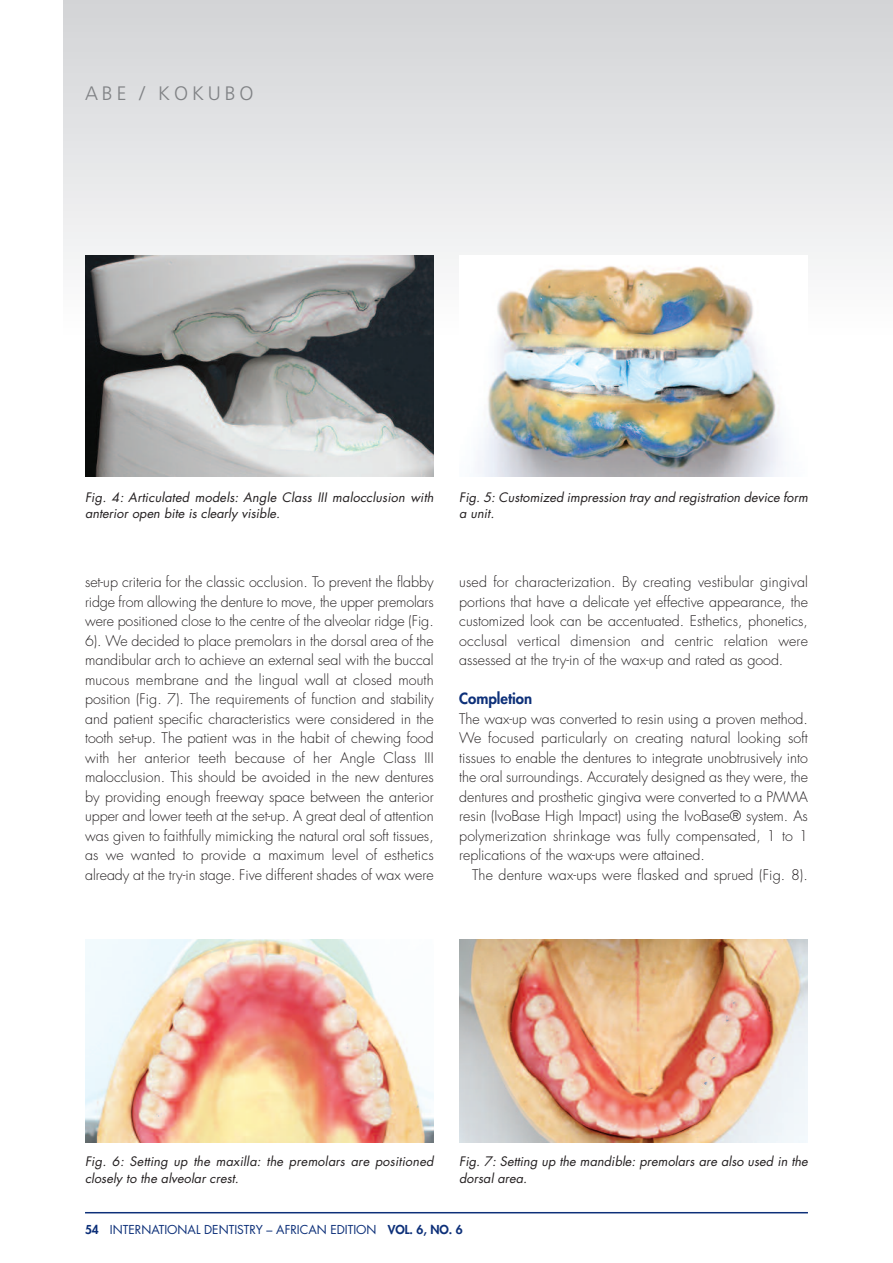
<style>
.page{position:relative;width:893px;height:1263px;background:#fff}
.page>*{position:absolute;margin:0;border:0;box-sizing:border-box;transform-origin:0 0}
.t1{font:300 19.5px "Frutiger";letter-spacing:.2em;color:#808285}
.t2{font:800 15px "Futura";color:#0d3079}
.t3{font:300 14.25px/19.5px "Futura";color:#231f20;text-align:justify}
.t4{font:italic 12.75px/16.6px "Futura";letter-spacing:.005em;color:#231f20}
.t5{font:12px "Futura";color:#0d3079}
.s1{font-weight:800}
</style>
<div class="page">
<div style="left:64px;top:0;width:829px;height:334px;background:linear-gradient(to bottom,#d2d3d6,#fdfdfe)"></div>
<hr style="left:85px;top:1212px;width:723px;height:1px;background:#0d3079">
<img style="left:85px;top:255px;width:349px;height:221px">
<img style="left:459px;top:255px;width:349px;height:221px">
<img style="left:85px;top:940px;width:349px;height:202px">
<img style="left:459px;top:940px;width:349px;height:202px">
<h1 class="t1" style="left:85px;top:85px;width:170px">ABE / KOKUBO</h1>
<p class="t4" style="left:85px;top:490px;width:350px">Fig. 4: Articulated models: Angle Class III malocclusion with anterior open bite is clearly visible.</p>
<p class="t4" style="left:459px;top:490px;width:350px">Fig. 5: Customized impression tray and registration device form a unit.</p>
<p class="t3" style="left:85px;top:573px;width:350px">set-up criteria for the classic occlusion. To prevent the flabby ridge from allowing the denture to move, the upper premolars were positioned close to the centre of the alveolar ridge (Fig.<br>6). We decided to place premolars in the dorsal area of the mandibular arch to achieve an external seal with the buccal mucous membrane and the lingual wall at closed mouth position (Fig. 7). The requirements of function and stability and patient specific characteristics were considered in the tooth set-up. The patient was in the habit of chewing food with her anterior teeth because of her Angle Class III malocclusion. This should be avoided in the new dentures by providing enough freeway space between the anterior upper and lower teeth at the set-up. A great deal of attention was given to faithfully mimicking the natural oral soft tissues, as we wanted to provide a maximum level of esthetics already at the try-in stage. Five different shades of wax were</p>
<p class="t3" style="left:459px;top:573px;width:350px">used for characterization. By creating vestibular gingival portions that have a delicate yet effective appearance, the customized look can be accentuated. Esthetics, phonetics, occlusal vertical dimension and centric relation were assessed at the try-in of the wax-up and rated as good.</p>
<p class="t2" style="left:459px;top:691px;width:75px">Completion</p>
<p class="t3" style="left:459px;top:710px;width:350px">The wax-up was converted to resin using a proven method.<br>We focused particularly on creating natural looking soft tissues to enable the dentures to integrate unobtrusively into the oral surroundings. Accurately designed as they were, the dentures and prosthetic gingiva were converted to a PMMA resin (IvoBase High Impact) using the IvoBase® system. As polymerization shrinkage was fully compensated, 1 to 1 replications of the wax-ups were attained.</p>
<p class="t3" style="left:472px;top:866px;width:337px">The denture wax-ups were flasked and sprued (Fig. 8).</p>
<p class="t4" style="left:85px;top:1154px;width:350px">Fig. 6: Setting up the maxilla: the premolars are positioned closely to the alveolar crest.</p>
<p class="t4" style="left:459px;top:1154px;width:350px">Fig. 7: Setting up the mandible: premolars are also used in the dorsal area.</p>
<p class="t5" style="left:85px;top:1224px;width:379px"><span class="s1">54</span> INTERNATIONAL DENTISTRY – AFRICAN EDITION <span class="s1">VOL. 6, NO. 6</span></p>
</div>
